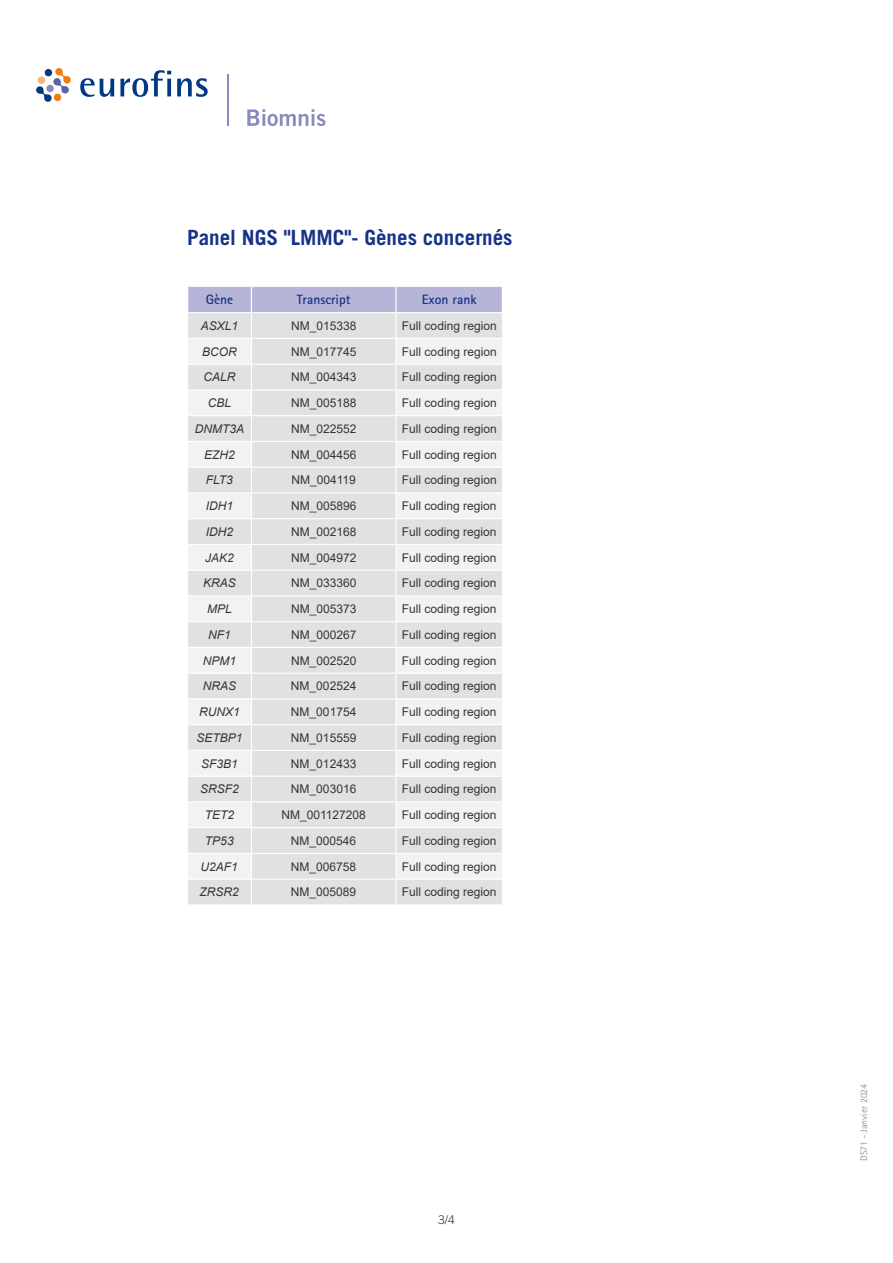
<style>
.page{position:relative;width:893px;height:1263px;background:#fff}
.page>*{position:absolute;margin:0;border:0;box-sizing:border-box;transform-origin:0 0}
.t1{font:700 21px "Trade Gothic LT Std";color:#173286}
.t2{font:700 13.5px "Rotis Sans Serif Pro";color:#173286}
.t3{font:12px "Arial";color:#373437}
.t4{font:italic 12px "Arial";color:#373437}
.t5{font:300 12px "Trade Gothic LT Std";color:#373437}
.t6{font:9.75px "Rotis Sans Serif Pro";color:#98989c}
</style>
<div class="page">
<svg style="left:36px;top:68px;width:35px;height:34px"></svg>
<div style="left:54px;top:94px;width:7px;height:7px;background:#ee7d11;border-radius:50%"></div>
<div style="left:38px;top:76px;width:7px;height:8px;background:#f7b474;border-radius:50%"></div>
<div style="left:45px;top:69px;width:7px;height:7px;background:#003883;border-radius:50%"></div>
<svg style="left:80px;top:78px;width:34px;height:19px"></svg>
<svg style="left:120px;top:70px;width:51px;height:27px"></svg>
<svg style="left:177px;top:78px;width:31px;height:19px"></svg>
<svg style="left:247px;top:109px;width:78px;height:17px"></svg>
<hr style="left:227px;top:74px;width:1px;height:52px;background:#888bbb">
<svg style="left:188px;top:286px;width:314px;height:619px"></svg>
<hr style="left:396px;top:286px;width:107px;height:1px;background:#fff">
<hr style="left:396px;top:312px;width:107px;height:1px;background:#fff">
<h1 class="t1" style="left:187px;top:224px;width:327px">Panel NGS "LMMC"- Gènes concernés</h1>
<p class="t2" style="left:206px;top:291px;width:29px">Gène</p>
<p class="t2" style="left:297px;top:291px;width:55px">Transcript</p>
<p class="t2" style="left:422px;top:291px;width:56px">Exon rank</p>
<p class="t4" style="left:201px;top:318px;width:39px">ASXL1</p>
<p class="t3" style="left:291px;top:317px;width:67px">NM_015338</p>
<p class="t3" style="left:402px;top:317px;width:96px">Full coding region</p>
<p class="t4" style="left:202px;top:344px;width:36px">BCOR</p>
<p class="t3" style="left:291px;top:343px;width:67px">NM_017745</p>
<p class="t3" style="left:402px;top:343px;width:96px">Full coding region</p>
<p class="t4" style="left:203px;top:369px;width:34px">CALR</p>
<p class="t3" style="left:291px;top:369px;width:67px">NM_004343</p>
<p class="t3" style="left:402px;top:369px;width:96px">Full coding region</p>
<p class="t4" style="left:208px;top:395px;width:25px">CBL</p>
<p class="t3" style="left:291px;top:395px;width:67px">NM_005188</p>
<p class="t3" style="left:402px;top:395px;width:96px">Full coding region</p>
<p class="t4" style="left:195px;top:421px;width:51px">DNMT3A</p>
<p class="t3" style="left:291px;top:420px;width:67px">NM_022552</p>
<p class="t3" style="left:402px;top:420px;width:96px">Full coding region</p>
<p class="t4" style="left:204px;top:447px;width:32px">EZH2</p>
<p class="t3" style="left:291px;top:446px;width:67px">NM_004456</p>
<p class="t3" style="left:402px;top:446px;width:96px">Full coding region</p>
<p class="t4" style="left:206px;top:472px;width:29px">FLT3</p>
<p class="t3" style="left:291px;top:472px;width:66px">NM_004119</p>
<p class="t3" style="left:402px;top:472px;width:96px">Full coding region</p>
<p class="t4" style="left:206px;top:498px;width:29px">IDH1</p>
<p class="t3" style="left:291px;top:498px;width:67px">NM_005896</p>
<p class="t3" style="left:402px;top:498px;width:96px">Full coding region</p>
<p class="t4" style="left:206px;top:524px;width:29px">IDH2</p>
<p class="t3" style="left:291px;top:523px;width:67px">NM_002168</p>
<p class="t3" style="left:402px;top:523px;width:96px">Full coding region</p>
<p class="t4" style="left:205px;top:550px;width:30px">JAK2</p>
<p class="t3" style="left:291px;top:549px;width:67px">NM_004972</p>
<p class="t3" style="left:402px;top:549px;width:96px">Full coding region</p>
<p class="t4" style="left:203px;top:575px;width:34px">KRAS</p>
<p class="t3" style="left:291px;top:575px;width:67px">NM_033360</p>
<p class="t3" style="left:402px;top:575px;width:96px">Full coding region</p>
<p class="t4" style="left:207px;top:601px;width:26px">MPL</p>
<p class="t3" style="left:291px;top:601px;width:67px">NM_005373</p>
<p class="t3" style="left:402px;top:601px;width:96px">Full coding region</p>
<p class="t4" style="left:208px;top:627px;width:24px">NF1</p>
<p class="t3" style="left:291px;top:626px;width:67px">NM_000267</p>
<p class="t3" style="left:402px;top:626px;width:96px">Full coding region</p>
<p class="t4" style="left:203px;top:653px;width:35px">NPM1</p>
<p class="t3" style="left:291px;top:652px;width:67px">NM_002520</p>
<p class="t3" style="left:402px;top:652px;width:96px">Full coding region</p>
<p class="t4" style="left:203px;top:678px;width:35px">NRAS</p>
<p class="t3" style="left:291px;top:678px;width:67px">NM_002524</p>
<p class="t3" style="left:402px;top:678px;width:96px">Full coding region</p>
<p class="t4" style="left:199px;top:704px;width:42px">RUNX1</p>
<p class="t3" style="left:291px;top:704px;width:67px">NM_001754</p>
<p class="t3" style="left:402px;top:704px;width:96px">Full coding region</p>
<p class="t4" style="left:196px;top:730px;width:48px">SETBP1</p>
<p class="t3" style="left:291px;top:729px;width:67px">NM_015559</p>
<p class="t3" style="left:402px;top:729px;width:96px">Full coding region</p>
<p class="t4" style="left:201px;top:756px;width:38px">SF3B1</p>
<p class="t3" style="left:291px;top:755px;width:67px">NM_012433</p>
<p class="t3" style="left:402px;top:755px;width:96px">Full coding region</p>
<p class="t4" style="left:200px;top:781px;width:40px">SRSF2</p>
<p class="t3" style="left:291px;top:781px;width:67px">NM_003016</p>
<p class="t3" style="left:402px;top:781px;width:96px">Full coding region</p>
<p class="t4" style="left:205px;top:807px;width:31px">TET2</p>
<p class="t3" style="left:281px;top:807px;width:86px">NM_001127208</p>
<p class="t3" style="left:402px;top:807px;width:96px">Full coding region</p>
<p class="t4" style="left:205px;top:833px;width:30px">TP53</p>
<p class="t3" style="left:291px;top:832px;width:67px">NM_000546</p>
<p class="t3" style="left:402px;top:832px;width:96px">Full coding region</p>
<p class="t4" style="left:201px;top:858px;width:39px">U2AF1</p>
<p class="t3" style="left:291px;top:858px;width:67px">NM_006758</p>
<p class="t3" style="left:402px;top:858px;width:96px">Full coding region</p>
<p class="t4" style="left:200px;top:884px;width:41px">ZRSR2</p>
<p class="t3" style="left:291px;top:884px;width:67px">NM_005089</p>
<p class="t3" style="left:402px;top:884px;width:96px">Full coding region</p>
<p class="t5" style="left:438px;top:1213px;width:18px">3/4</p>
<p class="t6" style="left:858px;top:1161px;width:78px;rotate:-90deg">DS71 - Janvier 2024</p>
</div>
